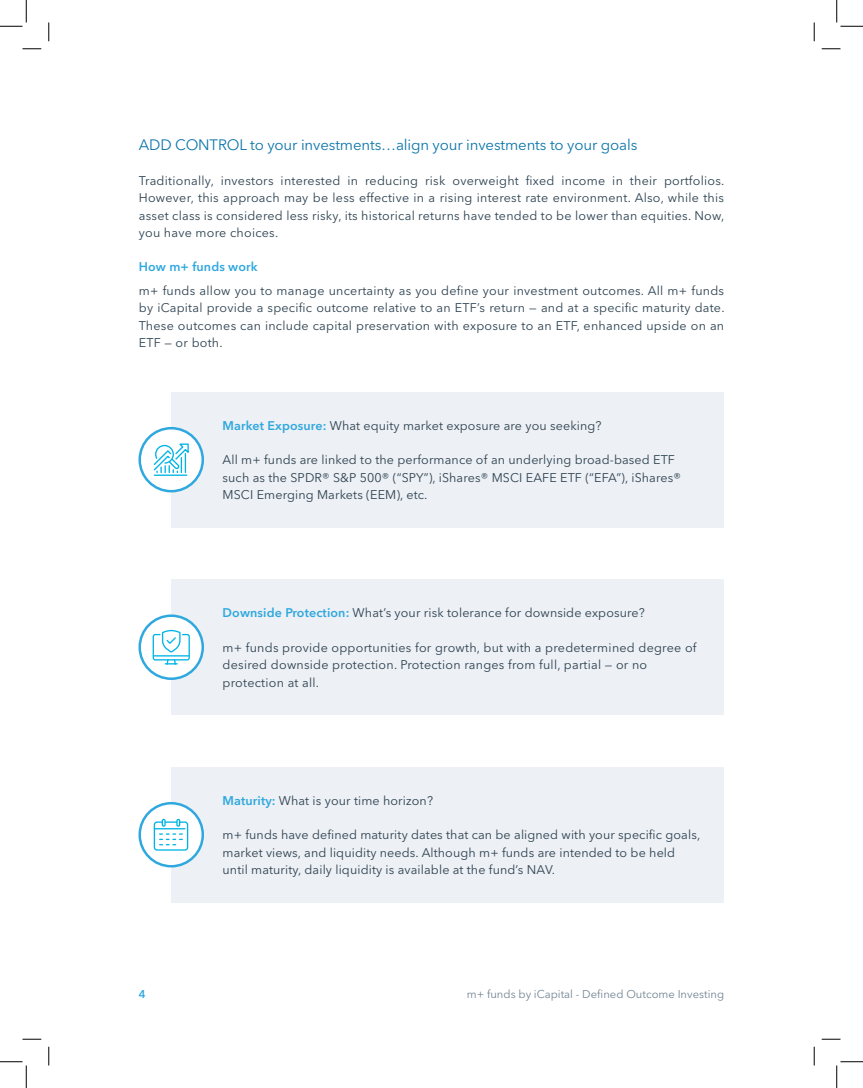
<style>
.page{position:relative;width:863px;height:1088px;background:#fff}
.page>*{position:absolute;margin:0;border:0;box-sizing:border-box;transform-origin:0 0}
.t1{font:15px "Avenir Next LT Pro";letter-spacing:-.01em;color:#0e76aa}
.t2{font:12.5px/17.5px "Avenir Next LT Pro";letter-spacing:.01em;color:#2c4150}
.t3{font:600 12.5px "Avenir Next LT Pro";letter-spacing:.01em;color:#2fa8df}
.t4{font:11.25px "Avenir Next LT Pro";color:#748593}
.t5{font:600 11.25px "Avenir Next LT Pro";color:#2fa8df}
.s1{font-weight:600;color:#2fa8df}
</style>
<div class="page">
<div style="left:171px;top:392px;width:553px;height:135px;background:#edf0f4"></div>
<div style="left:171px;top:579px;width:553px;height:135px;background:#edf0f4"></div>
<div style="left:171px;top:767px;width:553px;height:135px;background:#edf0f4"></div>
<div style="left:140px;top:428px;width:63px;height:63px;background:#fff;border-radius:50%"></div>
<div style="left:138px;top:427px;width:66px;height:65px;border:2px solid #2fa8df;border-radius:50%"></div>
<svg style="left:140px;top:615px;width:63px;height:63px;fill:#fff"></svg>
<div style="left:138px;top:614px;width:66px;height:66px;border:2px solid #2fa8df;border-radius:50%"></div>
<div style="left:140px;top:803px;width:63px;height:63px;background:#fff;border-radius:50%"></div>
<div style="left:138px;top:802px;width:66px;height:65px;border:2px solid #2fa8df;border-radius:50%"></div>
<svg style="left:153px;top:443px;width:36px;height:33px"></svg>
<svg style="left:152px;top:629px;width:38px;height:36px"></svg>
<svg style="left:153px;top:818px;width:36px;height:33px"></svg>
<svg style="left:22px;top:48px;width:19px;height:2px"></svg>
<svg style="left:821px;top:48px;width:19px;height:2px"></svg>
<svg style="left:22px;top:1038px;width:19px;height:2px"></svg>
<svg style="left:821px;top:1038px;width:19px;height:2px"></svg>
<svg style="left:48px;top:22px;width:2px;height:19px"></svg>
<svg style="left:48px;top:1046px;width:2px;height:19px"></svg>
<svg style="left:813px;top:22px;width:2px;height:19px"></svg>
<svg style="left:813px;top:1046px;width:2px;height:19px"></svg>
<svg style="left:0;top:0;width:27px;height:27px"></svg>
<svg style="left:0;top:1061px;width:27px;height:27px"></svg>
<svg style="left:836px;top:0;width:26px;height:27px"></svg>
<svg style="left:836px;top:1061px;width:26px;height:27px"></svg>
<p class="t1" style="left:139px;top:136px;width:500px">ADD CONTROL to your investments…align your investments to your goals</p>
<p class="t2" style="left:139px;top:171px;width:587px;text-align:justify">Traditionally, investors interested in reducing risk overweight fixed income in their portfolios.<br>However, this approach may be less effective in a rising interest rate environment. Also, while this asset class is considered less risky, its historical returns have tended to be lower than equities. Now, you have more choices.</p>
<p class="t3" style="left:139px;top:259px;width:120px">How m+ funds work</p>
<p class="t2" style="left:139px;top:281px;width:587px;text-align:justify">m+ funds allow you to manage uncertainty as you define your investment outcomes. All m+ funds by iCapital provide a specific outcome relative to an ETF’s return — and at a specific maturity date.<br>These outcomes can include capital preservation with exposure to an ETF, enhanced upside on an ETF — or both.</p>
<p class="t2" style="left:222px;top:416px;width:380px"><span class="s1">Market Exposure:</span> What equity market exposure are you seeking?</p>
<p class="t2" style="left:222px;top:451px;width:460px">All m+ funds are linked to the performance of an underlying broad-based ETF such as the SPDR® S&amp;P 500® (“SPY”), iShares® MSCI EAFE ETF (“EFA”), iShares®<br>MSCI Emerging Markets (EEM), etc.</p>
<p class="t2" style="left:222px;top:604px;width:424px"><span class="s1">Downside Protection:</span> What’s your risk tolerance for downside exposure?</p>
<p class="t2" style="left:222px;top:638px;width:475px">m+ funds provide opportunities for growth, but with a predetermined degree of desired downside protection. Protection ranges from full, partial — or no protection at all.</p>
<p class="t2" style="left:222px;top:791px;width:212px"><span class="s1">Maturity:</span> What is your time horizon?</p>
<p class="t2" style="left:222px;top:826px;width:479px">m+ funds have defined maturity dates that can be aligned with your specific goals, market views, and liquidity needs. Although m+ funds are intended to be held until maturity, daily liquidity is available at the fund’s NAV.</p>
<p class="t5" style="left:139px;top:987px;width:8px">4</p>
<p class="t4" style="left:467px;top:987px;width:259px">m+ funds by iCapital - Defined Outcome Investing</p>
</div>
